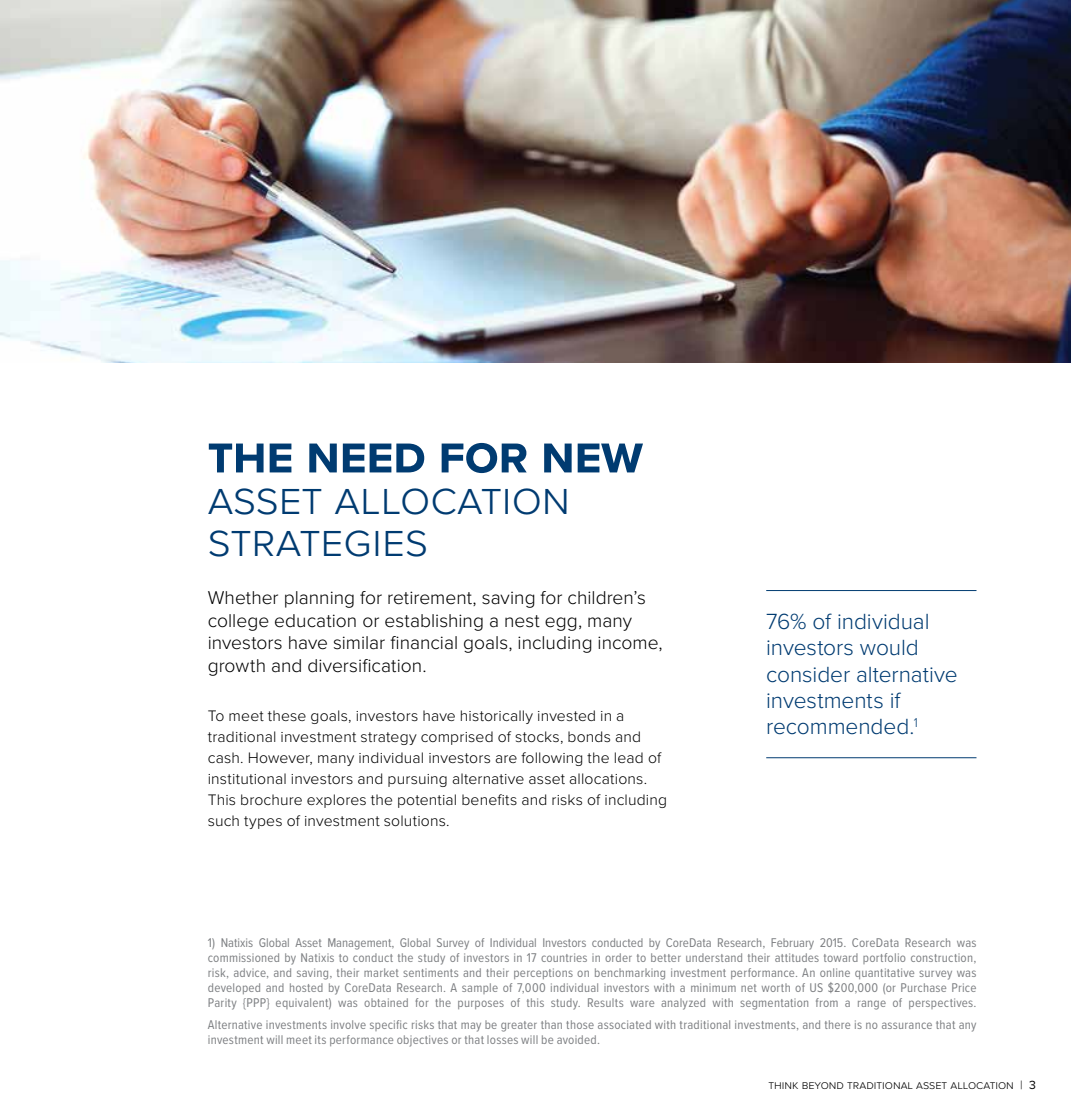
<style>
.page{position:relative;width:1071px;height:1115px;background:#fff}
.page>*{position:absolute;margin:0;border:0;box-sizing:border-box;transform-origin:0 0}
.t1{font:700 52.5px "Proxima Nova S";letter-spacing:-.01em;color:#003b71}
.t2{font:300 45.5px/42px "Proxima Nova S";color:#003b71}
.t3{font:300 22.75px/26.2px "Proxima Nova";letter-spacing:-.005em;color:#003b71}
.t4{font:300 19.25px/22.8px "Proxima Nova";color:#000}
.t5{font:300 15.75px/21px "Proxima Nova";letter-spacing:.01em;color:#000}
.t6{font:13.12px/14.9px "Proxima Nova Cond";letter-spacing:.02em;color:#7e8083;text-align:justify}
.t7{font:300 12.25px "Proxima Nova S";color:#000}
.s1{font-family:"Proxima Nova";font-weight:400}
</style>
<div class="page">
<img style="left:0;top:0;width:1071px;height:362px">
<hr style="left:766px;top:590px;width:211px;height:1px;background:#003b71">
<hr style="left:766px;top:757px;width:211px;height:1px;background:#003b71">
<h1 class="t1" style="left:208px;top:416px;width:437px">the need for new</h1>
<h2 class="t2" style="left:208px;top:476px;width:364px">asset allocation strategies</h2>
<h3 class="t4" style="left:208px;top:585px;width:457px">Whether planning for retirement, saving for children’s college education or establishing a nest egg, many investors have similar financial goals, including income, growth and diversification.</h3>
<p class="t5" style="left:208px;top:704px;width:461px">To meet these goals, investors have historically invested in a traditional investment strategy comprised of stocks, bonds and cash. However, many individual investors are following the lead of institutional investors and pursuing alternative asset allocations.<br>This brochure explores the potential benefits and risks of including such types of investment solutions.</p>
<h3 class="t3" style="left:766px;top:607px;width:193px">76% of individual investors would consider alternative investments if recommended.<sup>1</sup></h3>
<p class="t6" style="left:208px;top:934px;width:770px">1) Natixis Global Asset Management, Global Survey of Individual Investors conducted by CoreData Research, February 2015. CoreData Research was commissioned by Natixis to conduct the study of investors in 17 countries in order to better understand their attitudes toward portfolio construction, risk, advice, and saving, their market sentiments and their perceptions on benchmarking investment performance. An online quantitative survey was developed and hosted by CoreData Research. A sample of 7,000 individual investors with a minimum net worth of US $200,000 (or Purchase Price Parity {PPP} equivalent) was obtained for the purposes of this study. Results ware analyzed with segmentation from a range of perspectives.</p>
<p class="t6" style="left:208px;top:1016px;width:770px">Alternative investments involve specific risks that may be greater than those associated with traditional investments, and there is no assurance that any investment will meet its performance objectives or that losses will be avoided.</p>
<p class="t7" style="left:769px;top:1075px;width:269px">think beyond traditional asset allocation | <span class="s1">3</span></p>
</div>
